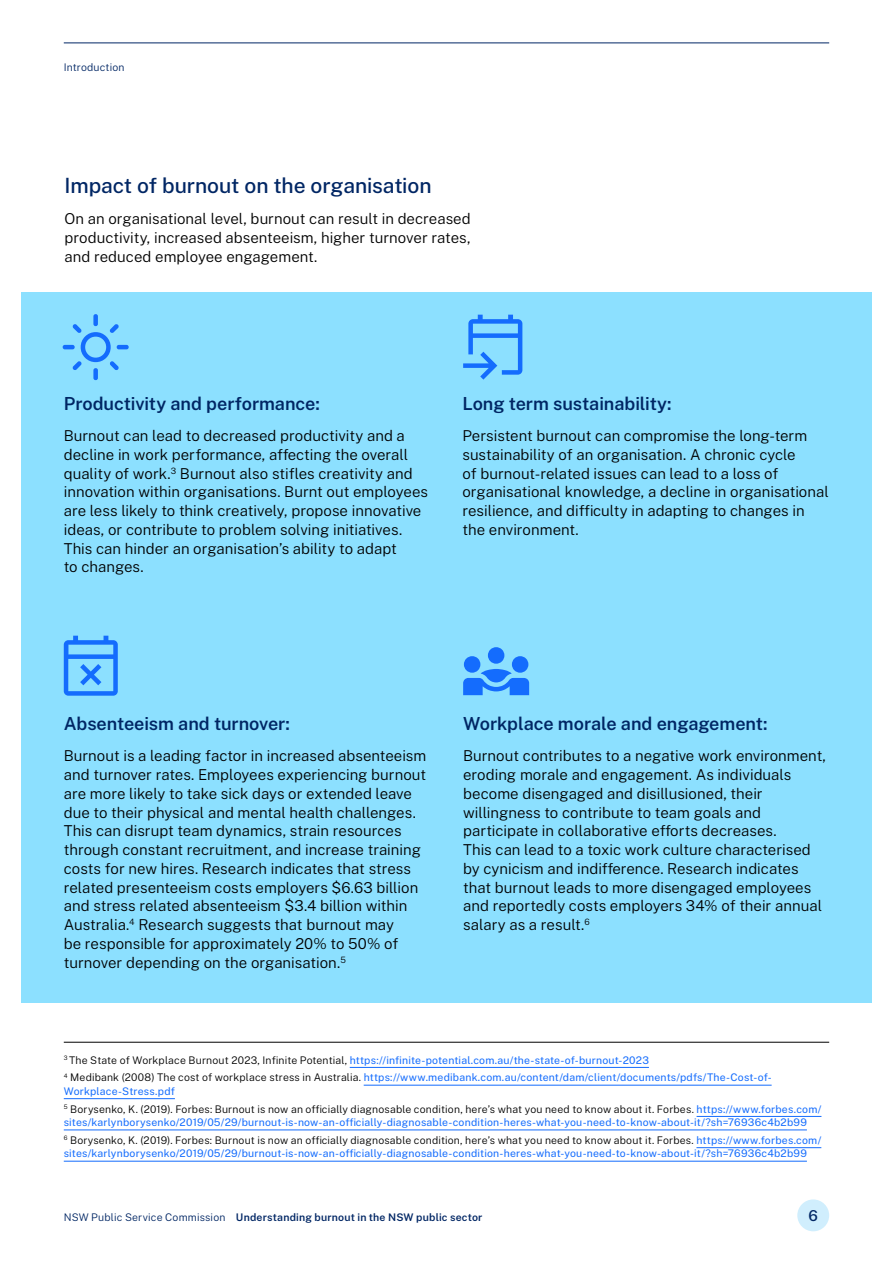
<style>
.page{position:relative;width:893px;height:1263px;background:#fff}
.page>*{position:absolute;margin:0;border:0;box-sizing:border-box;transform-origin:0 0}
._03_Heading_3_14pt_Medium{font:500 21px "Public Sans";letter-spacing:-.005em;color:#002664}
._04_Heading_4_12pt_Semi_Bold{font:600 18px "Public Sans";letter-spacing:-.005em;color:#002664}
._07_Body_10pt_Light{font:300 15px/18.8px "Public Sans";color:#000}
.t1{font:500 15px "Public Sans";color:#002664}
._10_Footnote_Line_7pt_Light{font:10.5px/13.5px "Public Sans";letter-spacing:.02em;color:#146cfd}
.t2{font:600 10.5px "Public Sans";letter-spacing:.02em;color:#002664}
._09_Folio_Footer_Descriptor_7pt_Regular{font:300 10.5px "Public Sans";letter-spacing:.01em;color:#002664}
.s1{font-weight:300;color:#000}
.s2{font-weight:300}
</style>
<div class="page">
<div style="left:21px;top:292px;width:851px;height:710px;background:#8ce0ff"></div>
<hr style="left:64px;top:1042px;width:765px;height:1px;background:#000">
<hr style="left:350px;top:1067px;width:299px;height:1px;background:#146cfd">
<hr style="left:364px;top:1085px;width:408px;height:1px;background:#146cfd">
<hr style="left:64px;top:1098px;width:111px;height:1px;background:#146cfd">
<hr style="left:697px;top:1116px;width:124px;height:1px;background:#146cfd">
<hr style="left:64px;top:1129px;width:743px;height:1px;background:#146cfd">
<hr style="left:696px;top:1147px;width:125px;height:1px;background:#146cfd">
<hr style="left:64px;top:1161px;width:743px;height:1px;background:#146cfd">
<svg style="left:64px;top:636px;width:54px;height:60px"></svg>
<svg style="left:63px;top:314px;width:66px;height:66px"></svg>
<svg style="left:463px;top:647px;width:66px;height:48px"></svg>
<div style="left:797px;top:1199px;width:32px;height:32px;background:#cbedfd;border-radius:50%"></div>
<hr style="left:64px;top:43px;width:765px;height:1px;background:#002664">
<svg style="left:463px;top:315px;width:59px;height:65px"></svg>
<p class="_09_Folio_Footer_Descriptor_7pt_Regular" style="left:64px;top:60px;width:62px">Introduction</p>
<h3 class="_03_Heading_3_14pt_Medium" style="left:64px;top:170px;width:369px">Impact of burnout on the organisation</h3>
<p class="_07_Body_10pt_Light" style="left:64px;top:209px;width:408px;text-align:justify">On an organisational level, burnout can result in decreased productivity, increased absenteeism, higher turnover rates, and reduced employee engagement.</p>
<h4 class="_04_Heading_4_12pt_Semi_Bold" style="left:64px;top:390px;width:258px">Productivity and performance:</h4>
<p class="_07_Body_10pt_Light" style="left:64px;top:426px;width:366px">Burnout can lead to decreased productivity and a decline in work performance, affecting the overall quality of work.<sup>3</sup> Burnout also stifles creativity and innovation within organisations. Burnt out employees are less likely to think creatively, propose innovative ideas, or contribute to problem solving initiatives.<br>This can hinder an organisation’s ability to adapt<br>to changes.</p>
<h4 class="_04_Heading_4_12pt_Semi_Bold" style="left:462px;top:390px;width:211px">Long term sustainability:</h4>
<p class="_07_Body_10pt_Light" style="left:462px;top:426px;width:368px">Persistent burnout can compromise the long-term sustainability of an organisation. A chronic cycle<br>of burnout-related issues can lead to a loss of organisational knowledge, a decline in organisational resilience, and difficulty in adapting to changes in the environment.</p>
<h4 class="_04_Heading_4_12pt_Semi_Bold" style="left:64px;top:710px;width:228px">Absenteeism and turnover:</h4>
<p class="_07_Body_10pt_Light" style="left:64px;top:746px;width:364px">Burnout is a leading factor in increased absenteeism and turnover rates. Employees experiencing burnout are more likely to take sick days or extended leave due to their physical and mental health challenges.<br>This can disrupt team dynamics, strain resources through constant recruitment, and increase training costs for new hires. Research indicates that stress related presenteeism costs employers $6.63 billion and stress related absenteeism $3.4 billion within Australia.<sup>4</sup> Research suggests that burnout may<br>be responsible for approximately 20% to 50% of turnover depending on the organisation.<sup>5</sup></p>
<h4 class="_04_Heading_4_12pt_Semi_Bold" style="left:463px;top:710px;width:306px">Workplace morale and engagement:</h4>
<p class="_07_Body_10pt_Light" style="left:463px;top:746px;width:364px">Burnout contributes to a negative work environment, eroding morale and engagement. As individuals become disengaged and disillusioned, their willingness to contribute to team goals and participate in collaborative efforts decreases.<br>This can lead to a toxic work culture characterised by cynicism and indifference. Research indicates that burnout leads to more disengaged employees and reportedly costs employers 34% of their annual salary as a result.<sup>6</sup></p>
<p class="_10_Footnote_Line_7pt_Light" style="left:64px;top:1052px;width:587px"><sup>3</sup> <span class="s1">The State of Workplace Burnout 2023, Infinite Potential,</span> https://infinite-potential.com.au/the-state-of-burnout-2023</p>
<p class="_10_Footnote_Line_7pt_Light" style="left:64px;top:1070px;width:709px"><sup>4</sup> <span class="s1">Medibank (2008) The cost of workplace stress in Australia.</span> https://www.medibank.com.au/content/dam/client/documents/pdfs/The-Cost-of-<br>Workplace-Stress.pdf</p>
<p class="_10_Footnote_Line_7pt_Light" style="left:64px;top:1101px;width:759px"><sup>5</sup> <span class="s1">Borysenko, K. (2019). Forbes: Burnout is now an officially diagnosable condition, here’s what you need to know about it. Forbes.</span> https://www.forbes.com/ sites/karlynborysenko/2019/05/29/burnout-is-now-an-officially-diagnosable-condition-heres-what-you-need-to-know-about-it/?sh=76936c4b2b99</p>
<p class="_10_Footnote_Line_7pt_Light" style="left:64px;top:1133px;width:759px"><sup>6</sup> <span class="s1">Borysenko, K. (2019). Forbes: Burnout is now an officially diagnosable condition, here’s what you need to know about it. Forbes.</span> https://www.forbes.com/ sites/karlynborysenko/2019/05/29/burnout-is-now-an-officially-diagnosable-condition-heres-what-you-need-to-know-about-it/?sh=76936c4b2b99</p>
<p class="t2" style="left:64px;top:1209px;width:420px"><span class="s2">NSW Public Service Commission</span> Understanding burnout in the NSW public sector</p>
<p class="t1" style="left:808px;top:1204px;width:11px">6</p>
</div>
